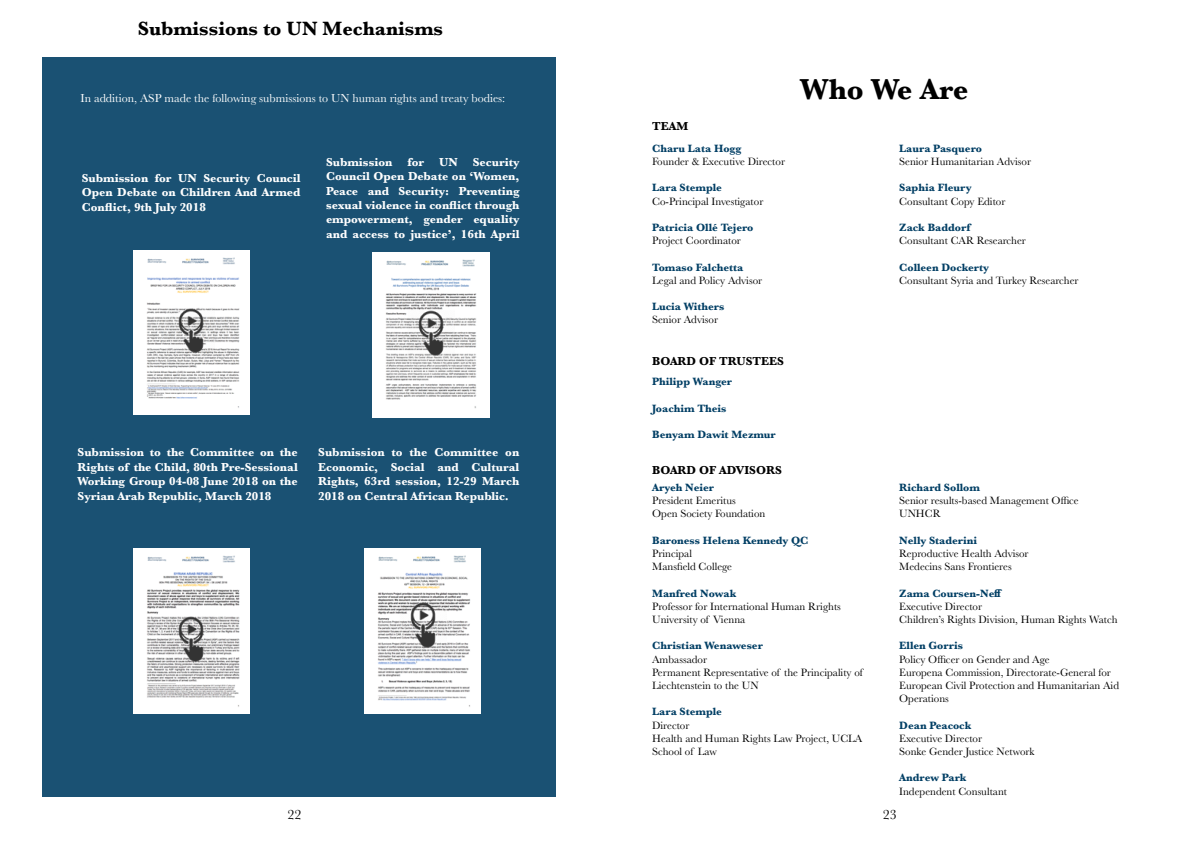
<style>
.page{position:relative;width:1191px;height:842px;background:#fff}
.page>*{position:absolute;margin:0;border:0;box-sizing:border-box;transform-origin:0 0}
.t1{font:700 30px "Baskerville";color:#000}
.t2{font:700 20px "Baskerville";color:#000}
.t3{font:14px "Baskerville";color:#000}
.t4{font:700 12px/14.4px "Baskerville";color:#fff;text-align:justify}
.t5{font:12px "Baskerville";color:#fff}
.t6{font:700 12px "Baskerville";color:#000}
.t7{font:11px/13.2px "Baskerville";color:#000}
.t8{font:700 11px "Baskerville";color:#003e64}
</style>
<div class="page">
<div style="left:43px;top:57px;width:513px;height:740px;background:#1a5173"></div>
<img style="left:133px;top:250px;width:116px;height:165px">
<img style="left:168px;top:307px;width:47px;height:47px">
<img style="left:373px;top:253px;width:116px;height:164px">
<img style="left:407px;top:309px;width:47px;height:47px">
<img style="left:133px;top:549px;width:116px;height:164px">
<img style="left:168px;top:615px;width:47px;height:47px">
<img style="left:365px;top:549px;width:116px;height:164px">
<img style="left:399px;top:601px;width:47px;height:47px">
<h2 class="t2" style="left:138px;top:14px;width:307px">Submissions to UN Mechanisms</h2>
<p class="t5" style="left:80px;top:90px;width:426px">In addition, ASP made the following submissions to UN human rights and treaty bodies:</p>
<p class="t4" style="left:82px;top:171px;width:220px">Submission for UN Security Council Open Debate on Children And Armed Conflict, 9th July 2018</p>
<p class="t4" style="left:326px;top:155px;width:195px;text-indent:147px">Security Council Open Debate on ‘Women, Peace and Security: Preventing sexual violence in conflict through empowerment, gender equality and access to justice’, 16th April</p>
<p class="t4" style="left:326px;top:155px;width:68px">Submission</p>
<p class="t4" style="left:407px;top:155px;width:52px">for UN</p>
<p class="t4" style="left:78px;top:445px;width:222px">Submission to the Committee on the Rights of the Child, 80th Pre-Sessional Working Group 04-08 June 2018 on the Syrian Arab Republic, March 2018</p>
<p class="t4" style="left:318px;top:445px;width:202px">Submission to the Committee on Economic, Social and Cultural Rights, 63rd session, 12-29 March 2018 on Central African Republic.</p>
<p class="t6" style="left:652px;top:118px;width:38px">TEAM</p>
<p class="t8" style="left:652px;top:141px;width:91px">Charu Lata Hogg</p>
<p class="t7" style="left:652px;top:155px;width:134px">Founder &amp; Executive Director</p>
<p class="t8" style="left:652px;top:180px;width:71px">Lara Stemple</p>
<p class="t7" style="left:652px;top:195px;width:113px">Co-Principal Investigator</p>
<p class="t8" style="left:652px;top:220px;width:103px">Patricia Ollé Tejero</p>
<p class="t7" style="left:652px;top:234px;width:90px">Project Coordinator</p>
<p class="t8" style="left:652px;top:259px;width:93px">Tomaso Falchetta</p>
<p class="t7" style="left:652px;top:274px;width:111px">Legal and Policy Advisor</p>
<p class="t8" style="left:652px;top:299px;width:74px">Lucia Withers</p>
<p class="t7" style="left:652px;top:313px;width:67px">Senior Advisor</p>
<p class="t6" style="left:652px;top:352px;width:133px">BOARD OF TRUSTEES</p>
<p class="t8" style="left:652px;top:374px;width:81px">Philipp Wanger</p>
<p class="t8" style="left:652px;top:400px;width:76px">Joachim Theis</p>
<p class="t8" style="left:652px;top:427px;width:125px">Benyam Dawit Mezmur</p>
<p class="t6" style="left:652px;top:461px;width:131px">BOARD OF ADVISORS</p>
<h1 class="t1" style="left:800px;top:69px;width:170px">Who We Are</h1>
<p class="t8" style="left:899px;top:141px;width:84px">Laura Pasquero</p>
<p class="t7" style="left:899px;top:155px;width:133px">Senior Humanitarian Advisor</p>
<p class="t8" style="left:899px;top:180px;width:74px">Saphia Fleury</p>
<p class="t7" style="left:899px;top:195px;width:108px">Consultant Copy Editor</p>
<p class="t8" style="left:899px;top:220px;width:72px">Zack Baddorf</p>
<p class="t7" style="left:899px;top:234px;width:128px">Consultant CAR Researcher</p>
<p class="t8" style="left:899px;top:259px;width:91px">Colleen Dockerty</p>
<p class="t7" style="left:899px;top:274px;width:181px">Consultant Syria and Turkey Researcher</p>
<p class="t8" style="left:652px;top:480px;width:64px">Aryeh Neier</p>
<p class="t7" style="left:652px;top:494px;width:115px">President Emeritus<br>Open Society Foundation</p>
<p class="t8" style="left:652px;top:532px;width:158px">Baroness Helena Kennedy QC</p>
<p class="t7" style="left:652px;top:547px;width:81px">Principal<br>Mansfield College</p>
<p class="t8" style="left:652px;top:585px;width:86px">Manfred Nowak</p>
<p class="t7" style="left:652px;top:600px;width:190px">Professor for International Human Rrights<br>University of Vienna</p>
<p class="t8" style="left:652px;top:638px;width:112px">Christian Wenaweser</p>
<p class="t7" style="left:652px;top:652px;width:212px">Ambassador<br>Permanent Representative of the Principality of<br>Liechtenstein to the UN</p>
<p class="t8" style="left:652px;top:704px;width:71px">Lara Stemple</p>
<p class="t7" style="left:652px;top:718px;width:212px">Director<br>Health and Human Rights Law Project, UCLA<br>School of Law</p>
<p class="t8" style="left:899px;top:480px;width:82px">Richard Sollom</p>
<p class="t7" style="left:899px;top:494px;width:181px">Senior results-based Management Office<br>UNHCR</p>
<p class="t8" style="left:899px;top:532px;width:79px">Nelly Staderini</p>
<p class="t7" style="left:899px;top:547px;width:131px">Reproductive Health Advisor<br>Medecins Sans Frontieres</p>
<p class="t8" style="left:899px;top:585px;width:105px">Zama Coursen-Neff</p>
<p class="t7" style="left:899px;top:600px;width:220px">Executive Director<br>Children’s Rights Division, Human Rights Watch</p>
<p class="t8" style="left:899px;top:638px;width:65px">Ellen Gorris</p>
<p class="t7" style="left:899px;top:652px;width:221px">Policy Officer on Gender and Age<br>Europena Commission, Directorate-General for European Civil Protection and Humanitarian Aid Operations</p>
<p class="t8" style="left:899px;top:717px;width:74px">Dean Peacock</p>
<p class="t7" style="left:899px;top:732px;width:137px">Executive Director<br>Sonke Gender Justice Network</p>
<p class="t8" style="left:899px;top:770px;width:69px">Andrew Park</p>
<p class="t7" style="left:899px;top:784px;width:109px">Independent Consultant</p>
<p class="t3" style="left:287px;top:805px;width:15px">22</p>
<p class="t3" style="left:883px;top:805px;width:15px">23</p>
</div>
